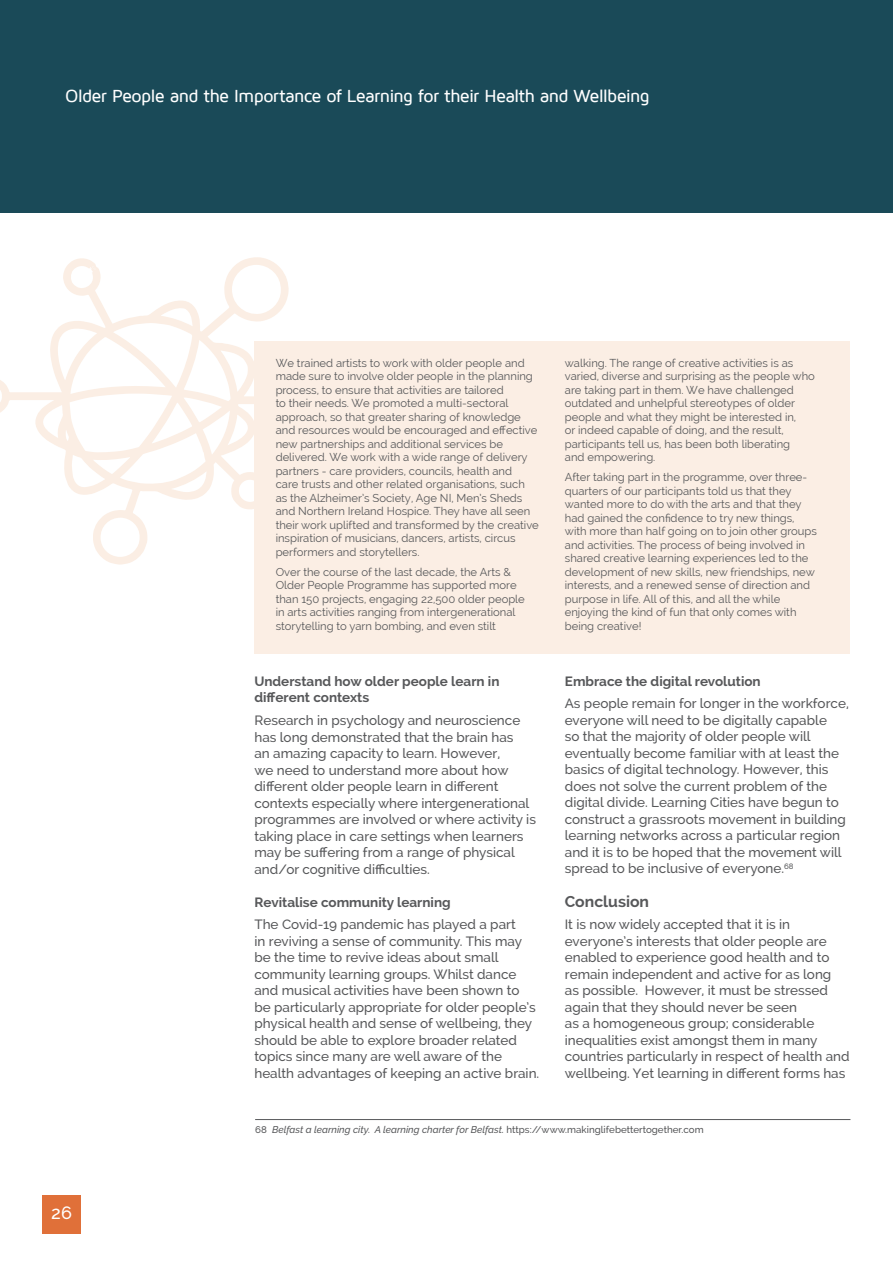
<style>
.page{position:relative;width:893px;height:1263px;background:#fff}
.page>*{position:absolute;margin:0;border:0;box-sizing:border-box;transform-origin:0 0}
.t1{font:500 18px "Maven Pro";letter-spacing:-.04em;color:#fff}
.t2{font:500 18px "Raleway";color:#fff}
.t3{font:700 15.75px "Raleway";color:#57585a}
.t4{font:500 13.5px/16.5px "Raleway";color:#57585a}
.t5{font:700 13.5px/16.5px "Raleway";color:#57585a}
.t6{font:11.25px/13.5px "Raleway";color:#57585a}
.t7{font:italic 500 9.75px "Raleway";color:#57585a}
.s1{font-style:normal}
</style>
<div class="page">
<svg style="left:0;top:257px;width:289px;height:308px"></svg>
<svg style="left:92px;top:266px;width:4px;height:4px"></svg>
<div style="left:254px;top:341px;width:596px;height:312px;background:#fbeee4"></div>
<div style="left:0;top:0;width:893px;height:213px;background:#1a4a58"></div>
<hr style="left:255px;top:1119px;width:595px;height:1px;background:#57585a">
<div style="left:43px;top:1195px;width:38px;height:38px;background:#e07039"></div>
<h1 class="t1" style="left:65px;top:87px;width:586px">Older People and the Importance of Learning for their Health and Wellbeing</h1>
<p class="t6" style="left:276px;top:356px;width:265px">We trained artists to work with older people and made sure to involve older people in the planning process, to ensure that activities are tailored<br>to their needs. We promoted a multi-sectoral approach, so that greater sharing of knowledge and resources would be encouraged and effective new partnerships and additional services be delivered. We work with a wide range of delivery partners - care providers, councils, health and<br>care trusts and other related organisations, such as the Alzheimer’s Society, Age NI, Men’s Sheds and Northern Ireland Hospice. They have all seen their work uplifted and transformed by the creative inspiration of musicians, dancers, artists, circus performers and storytellers.</p>
<p class="t6" style="left:276px;top:565px;width:251px">Over the course of the last decade, the Arts &amp; Older People Programme has supported more than 150 projects, engaging 22,500 older people in arts activities ranging from intergenerational storytelling to yarn bombing, and even stilt</p>
<p class="t5" style="left:254px;top:673px;width:247px">Understand how older people learn in different contexts</p>
<p class="t4" style="left:254px;top:712px;width:283px">Research in psychology and neuroscience has long demonstrated that the brain has<br>an amazing capacity to learn. However,<br>we need to understand more about how different older people learn in different contexts especially where intergenerational programmes are involved or where activity is taking place in care settings when learners may be suffering from a range of physical and/or cognitive difficulties.</p>
<p class="t5" style="left:254px;top:893px;width:198px">Revitalise community learning</p>
<p class="t4" style="left:254px;top:916px;width:286px">The Covid-19 pandemic has played a part<br>in reviving a sense of community. This may be the time to revive ideas about small community learning groups. Whilst dance and musical activities have been shown to<br>be particularly appropriate for older people’s physical health and sense of wellbeing, they should be able to explore broader related topics since many are well aware of the health advantages of keeping an active brain.</p>
<p class="t6" style="left:565px;top:356px;width:252px">walking. The range of creative activities is as varied, diverse and surprising as the people who are taking part in them. We have challenged outdated and unhelpful stereotypes of older people and what they might be interested in,<br>or indeed capable of doing, and the result, participants tell us, has been both liberating<br>and empowering.</p>
<p class="t6" style="left:565px;top:470px;width:254px">After taking part in the programme, over three&shy;quarters of our participants told us that they wanted more to do with the arts and that they had gained the confidence to try new things, with more than half going on to join other groups and activities. The process of being involved in shared creative learning experiences led to the development of new skills, new friendships, new interests, and a renewed sense of direction and purpose in life. All of this, and all the while enjoying the kind of fun that only comes with being creative!</p>
<p class="t5" style="left:565px;top:673px;width:197px">Embrace the digital revolution</p>
<p class="t4" style="left:565px;top:695px;width:286px">As people remain for longer in the workforce, everyone will need to be digitally capable<br>so that the majority of older people will eventually become familiar with at least the basics of digital technology. However, this does not solve the current problem of the digital divide. Learning Cities have begun to construct a grassroots movement in building learning networks across a particular region and it is to be hoped that the movement will spread to be inclusive of everyone.<sup>68</sup></p>
<h2 class="t3" style="left:565px;top:892px;width:86px">Conclusion</h2>
<p class="t4" style="left:565px;top:916px;width:286px">It is now widely accepted that it is in everyone’s interests that older people are enabled to experience good health and to remain independent and active for as long<br>as possible. However, it must be stressed again that they should never be seen<br>as a homogeneous group; considerable inequalities exist amongst them in many countries particularly in respect of health and wellbeing. Yet learning in different forms has</p>
<h1 class="t2" style="left:51px;top:1202px;width:22px">26</h1>
<p class="t7" style="left:255px;top:1123px;width:450px"><span class="s1">68</span> Belfast a learning city. A learning charter for Belfast. <span class="s1">https://www.makinglifebettertogether.com</span></p>
</div>
